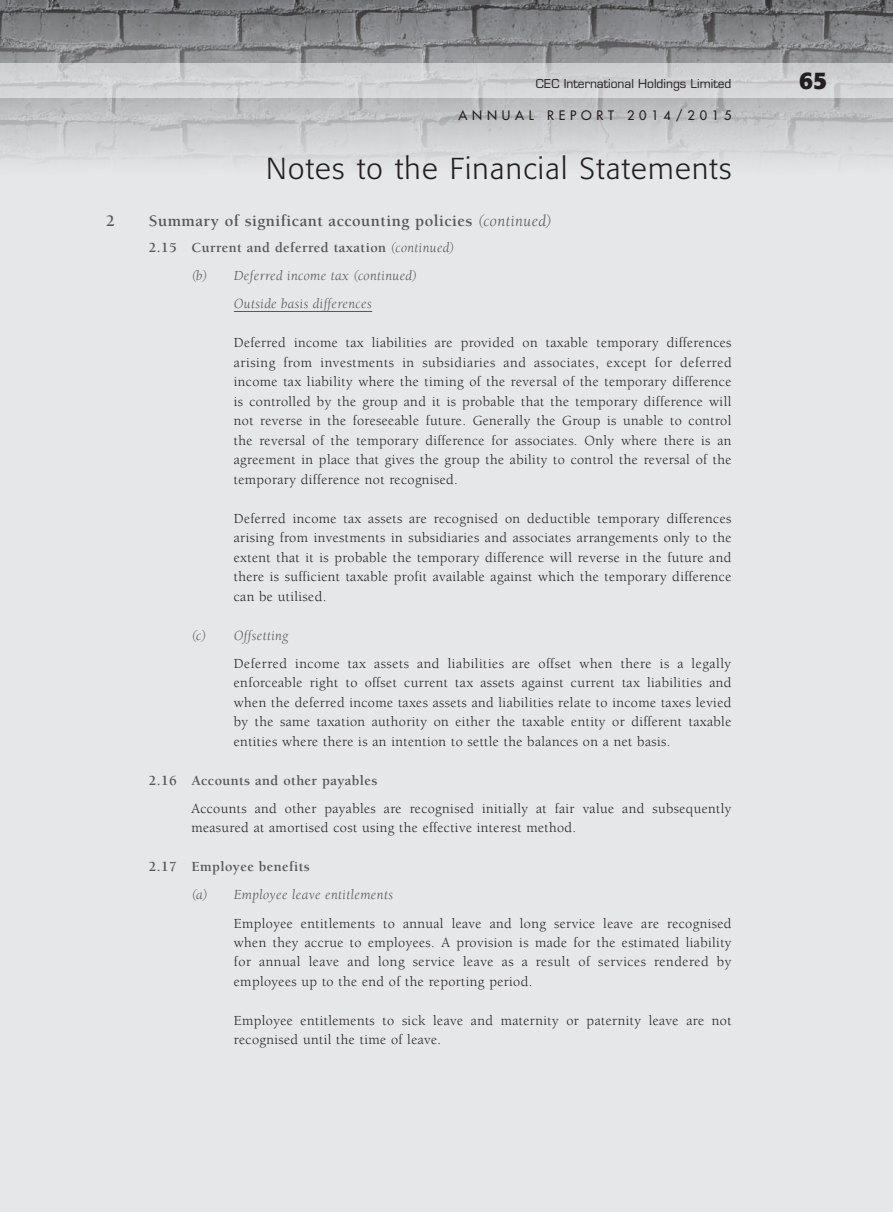
<style>
.page{position:relative;width:893px;height:1212px;background:#e6e7e9}
.page>*{position:absolute;margin:0;border:0;box-sizing:border-box;transform-origin:0 0}
.t1{font:300 30px "Formata";letter-spacing:.045em;color:#231f20}
.t2{font:700 24px "Formata";color:#231f20}
.t3{font:700 16.5px "Berkeley Std";letter-spacing:.025em;color:#57585a}
.t4{font:14.25px/19.5px "Berkeley Std";letter-spacing:.025em;color:#231f20;text-align:justify}
.t5{font:italic 14.25px/28px "Berkeley Std";letter-spacing:.025em;color:#57585a;text-align:center}
.t6{font:700 14.25px "Berkeley Std";letter-spacing:.025em;color:#57585a}
.t7{font:500 12.75px "Futura Std";letter-spacing:.375em;color:#231f20}
.t8{font:12px "Eurostile LT Std";color:#231f20}
.s1{font-weight:400;font-style:italic}
.s2{font-weight:700;font-style:normal}
</style>
<div class="page">
<img style="left:0;top:0;width:893px;height:165px">
<svg style="left:0;top:64px;width:893px;height:34px;fill:#d2d2d4"></svg>
<hr style="left:234px;top:311px;width:138px;height:1px;background:#57585a">
<p class="t8" style="left:536px;top:77px;width:197px">CEC International Holdings Limited</p>
<p class="t7" style="left:459px;top:108px;width:274px">ANNUAL REPORT 2014/2015</p>
<h1 class="t1" style="left:266px;top:151px;width:467px">Notes to the Financial Statements</h1>
<p class="t3" style="left:106px;top:212px;width:10px">2</p>
<p class="t3" style="left:149px;top:212px;width:404px">Summary of significant accounting policies <span class="s1">(continued)</span></p>
<p class="t5" style="left:149px;top:234px;width:307px"><span class="s2">2.15 Current and deferred taxation</span> (continued) (b) Deferred income tax (continued)<br>Outside basis differences</p>
<p class="t4" style="left:234px;top:333px;width:499px">Deferred income tax liabilities are provided on taxable temporary differences arising from investments in subsidiaries and associates, except for deferred income tax liability where the timing of the reversal of the temporary difference is controlled by the group and it is probable that the temporary difference will not reverse in the foreseeable future. Generally the Group is unable to control the reversal of the temporary difference for associates. Only where there is an agreement in place that gives the group the ability to control the reversal of the temporary difference not recognised.</p>
<p class="t4" style="left:234px;top:509px;width:499px">Deferred income tax assets are recognised on deductible temporary differences arising from investments in subsidiaries and associates arrangements only to the extent that it is probable the temporary difference will reverse in the future and there is sufficient taxable profit available against which the temporary difference can be utilised.</p>
<p class="t5" style="left:191px;top:622px;width:98px">(c) Offsetting</p>
<p class="t4" style="left:234px;top:654px;width:499px">Deferred income tax assets and liabilities are offset when there is a legally enforceable right to offset current tax assets against current tax liabilities and when the deferred income taxes assets and liabilities relate to income taxes levied by the same taxation authority on either the taxable entity or different taxable entities where there is an intention to settle the balances on a net basis.</p>
<p class="t6" style="left:149px;top:773px;width:230px">2.16 Accounts and other payables</p>
<p class="t4" style="left:191px;top:799px;width:542px">Accounts and other payables are recognised initially at fair value and subsequently measured at amortised cost using the effective interest method.</p>
<p class="t6" style="left:149px;top:859px;width:163px">2.17 Employee benefits</p>
<p class="t5" style="left:191px;top:881px;width:203px">(a) Employee leave entitlements</p>
<p class="t4" style="left:234px;top:913px;width:499px">Employee entitlements to annual leave and long service leave are recognised when they accrue to employees. A provision is made for the estimated liability for annual leave and long service leave as a result of services rendered by employees up to the end of the reporting period.</p>
<p class="t4" style="left:234px;top:1011px;width:499px">Employee entitlements to sick leave and maternity or paternity leave are not recognised until the time of leave.</p>
<h2 class="t2" style="left:799px;top:66px;width:29px">65</h2>
</div>
